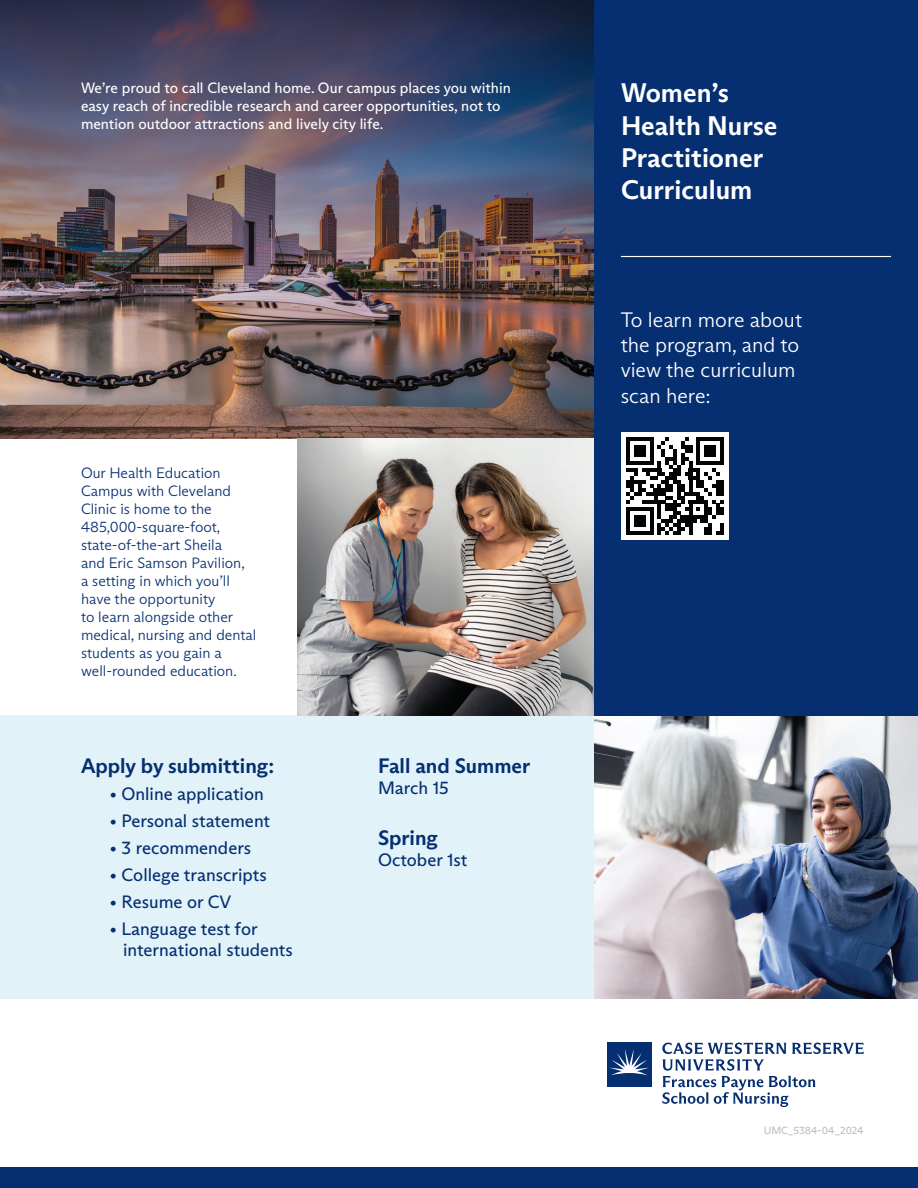
<style>
.page{position:relative;width:918px;height:1188px;background:#fff}
.page>*{position:absolute;margin:0;border:0;box-sizing:border-box;transform-origin:0 0}
.t1{font:700 27px/32.4px "ABC Arizona Sans";color:#fff}
.t2{font:300 21px/25.2px "ABC Arizona Sans";color:#fff}
.t3{font:700 21px "ABC Arizona Sans";color:#062f72}
.t4{font:18px/21.6px "ABC Arizona Sans";color:#062f72}
.t5{font:300 15px/18px "ABC Arizona Sans";color:#062f72}
.t6{font:15px/18px "ABC Arizona Sans";color:#fff}
.t7{font:10.5px "ABC Arizona Sans";color:#bcbdc0}
</style>
<div class="page">
<div style="left:0;top:716px;width:594px;height:283px;background:#e1f3f9"></div>
<img style="left:0;top:364px;width:594px;height:75px">
<img style="left:594px;top:716px;width:324px;height:283px">
<div style="left:607px;top:1043px;width:44px;height:44px;background:#062f72"></div>
<svg style="left:610px;top:1050px;width:39px;height:25px"></svg>
<svg style="left:662px;top:1043px;width:202px;height:64px"></svg>
<div style="left:0;top:1167px;width:918px;height:21px;background:#062f72"></div>
<div style="left:594px;top:0;width:324px;height:716px;background:#062f72"></div>
<div style="left:621px;top:432px;width:108px;height:108px;background:#fff"></div>
<svg style="left:626px;top:437px;width:98px;height:98px"></svg>
<hr style="left:626px;top:531px;width:28px;height:4px;background:#040503">
<div style="left:634px;top:515px;width:12px;height:12px;background:#040503"></div>
<img style="left:0;top:0;width:594px;height:364px">
<hr style="left:621px;top:256px;width:270px;height:1px;background:#fff">
<img style="left:297px;top:439px;width:297px;height:277px">
<p class="t6" style="left:81px;top:79px;width:431px">We’re proud to call Cleveland home. Our campus places you within easy reach of incredible research and career opportunities, not to mention outdoor attractions and lively city life.</p>
<p class="t5" style="left:81px;top:463px;width:177px">Our Health Education<br>Campus with Cleveland<br>Clinic is home to the<br>485,000-square-foot, state-of-the-art Sheila<br>and Eric Samson Pavilion,<br>a setting in which you’ll have the opportunity<br>to learn alongside other medical, nursing and dental students as you gain a well-rounded education.</p>
<h2 class="t3" style="left:81px;top:752px;width:195px">Apply by submitting:</h2>
<p class="t4" style="left:110px;top:783px;width:156px">• Online application</p>
<p class="t4" style="left:110px;top:810px;width:162px">• Personal statement</p>
<p class="t4" style="left:110px;top:837px;width:143px">• 3 recommenders</p>
<p class="t4" style="left:110px;top:864px;width:159px">• College transcripts</p>
<p class="t4" style="left:110px;top:891px;width:123px">• Resume or CV</p>
<p class="t4" style="left:123px;top:918px;width:171px;text-indent:-14px">• Language test for international students</p>
<h2 class="t3" style="left:378px;top:752px;width:154px">Fall and Summer</h2>
<p class="t4" style="left:378px;top:777px;width:72px">March 15</p>
<h2 class="t3" style="left:378px;top:824px;width:62px">Spring</h2>
<p class="t4" style="left:378px;top:849px;width:91px">October 1st</p>
<h1 class="t1" style="left:621px;top:77px;width:158px">Women’s<br>Health Nurse<br>Practitioner<br>Curriculum</h1>
<h2 class="t2" style="left:621px;top:307px;width:183px">To learn more about the program, and to view the curriculum scan here:</h2>
<p class="t7" style="left:764px;top:1124px;width:101px">UMC_5384-04_2024</p>
</div>
